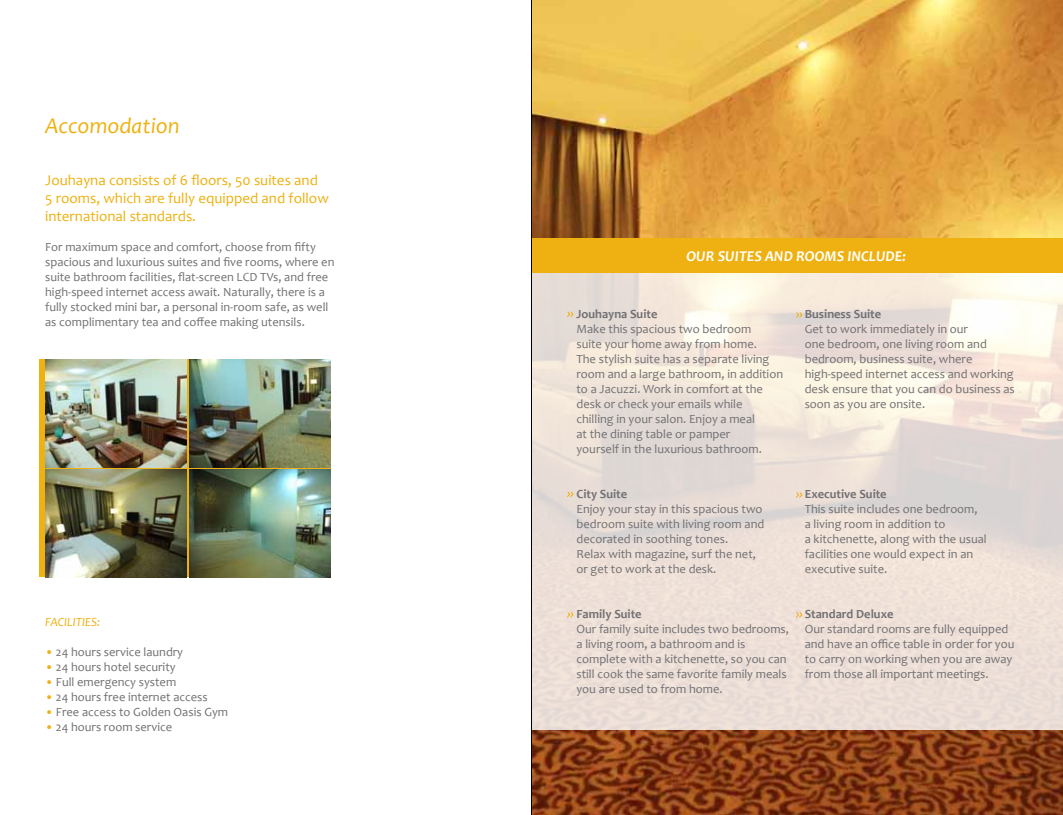
<style>
.page{position:relative;width:1063px;height:815px;background:#fff}
.page>*{position:absolute;margin:0;border:0;box-sizing:border-box;transform-origin:0 0}
.t1{font:italic 22.5px "Candara";color:#eeb111}
.t2{font:15px/18px "Candara";color:#eeb111}
.t3{font:italic 700 15px "Candara";color:#fff}
.t4{font:12.5px/15px "Candara";color:#717073}
.t5{font:700 12.5px "Candara";color:#717073}
.t6{font:italic 12.5px "Candara";color:#eeb111}
.s1{color:#eeb111}
</style>
<div class="page">
<div style="left:39px;top:360px;width:291px;height:217px;background:linear-gradient(to right,#eeb111,#eeb111)"></div>
<img style="left:532px;top:0;width:531px;height:815px">
<img style="left:45px;top:360px;width:141px;height:107px">
<img style="left:189px;top:360px;width:141px;height:107px">
<img style="left:45px;top:469px;width:141px;height:108px">
<img style="left:189px;top:469px;width:141px;height:108px">
<svg style="left:532px;top:273px;width:531px;height:457px;background:#ece1d9"></svg>
<div style="left:531px;top:238px;width:532px;height:35px;background:#eeb111"></div>
<svg style="left:567px;top:311px;width:6px;height:6px"></svg>
<svg style="left:567px;top:491px;width:6px;height:6px"></svg>
<svg style="left:567px;top:612px;width:6px;height:6px"></svg>
<svg style="left:796px;top:612px;width:6px;height:6px"></svg>
<svg style="left:796px;top:492px;width:6px;height:6px"></svg>
<svg style="left:796px;top:312px;width:6px;height:6px"></svg>
<hr style="left:531px;top:0;width:1px;height:815px;background:#000">
<h1 class="t1" style="left:45px;top:112px;width:136px">Accomodation</h1>
<p class="t2" style="left:45px;top:170px;width:285px">Jouhayna consists of 6 floors, 50 suites and<br>5 rooms, which are fully equipped and follow international standards.</p>
<p class="t4" style="left:45px;top:239px;width:291px">For maximum space and comfort, choose from fifty spacious and luxurious suites and five rooms, where en suite bathroom facilities, flat-screen LCD TVs, and free high-speed internet access await. Naturally, there is a fully stocked mini bar, a personal in-room safe, as well as complimentary tea and coffee making utensils.</p>
<p class="t6" style="left:45px;top:614px;width:57px">FACILITIES:</p>
<p class="t4" style="left:45px;top:644px;width:140px"><span class="s1">•</span> 24 hours service laundry</p>
<p class="t4" style="left:45px;top:659px;width:132px"><span class="s1">•</span> 24 hours hotel security</p>
<p class="t4" style="left:45px;top:674px;width:133px"><span class="s1">•</span> Full emergency system</p>
<p class="t4" style="left:45px;top:689px;width:164px"><span class="s1">•</span> 24 hours free internet access</p>
<p class="t4" style="left:45px;top:704px;width:185px"><span class="s1">•</span> Free access to Golden Oasis Gym</p>
<p class="t4" style="left:45px;top:719px;width:129px"><span class="s1">•</span> 24 hours room service</p>
<p class="t3" style="left:687px;top:246px;width:221px">OUR SUITES AND ROOMS INCLUDE:</p>
<p class="t5" style="left:576px;top:306px;width:82px">Jouhayna Suite</p>
<p class="t4" style="left:576px;top:322px;width:208px">Make this spacious two bedroom<br>suite your home away from home.<br>The stylish suite has a separate living room and a large bathroom, in addition to a Jacuzzi. Work in comfort at the desk or check your emails while<br>chilling in your salon. Enjoy a meal<br>at the dining table or pamper<br>yourself in the luxurious bathroom.</p>
<p class="t5" style="left:576px;top:486px;width:52px">City Suite</p>
<p class="t4" style="left:576px;top:502px;width:189px">Enjoy your stay in this spacious two bedroom suite with living room and decorated in soothing tones.<br>Relax with magazine, surf the net, or get to work at the desk.</p>
<p class="t5" style="left:576px;top:606px;width:67px">Family Suite</p>
<p class="t4" style="left:576px;top:622px;width:214px">Our family suite includes two bedrooms, a living room, a bathroom and is complete with a kitchenette, so you can still cook the same favorite family meals you are used to from home.</p>
<p class="t5" style="left:805px;top:306px;width:78px">Business Suite</p>
<p class="t4" style="left:805px;top:322px;width:212px">Get to work immediately in our<br>one bedroom, one living room and bedroom, business suite, where high-speed internet access and working desk ensure that you can do business as soon as you are onsite.</p>
<p class="t5" style="left:805px;top:486px;width:83px">Executive Suite</p>
<p class="t4" style="left:805px;top:502px;width:183px">This suite includes one bedroom, a living room in addition to<br>a kitchenette, along with the usual facilities one would expect in an executive suite.</p>
<p class="t5" style="left:805px;top:606px;width:90px">Standard Deluxe</p>
<p class="t4" style="left:805px;top:622px;width:211px">Our standard rooms are fully equipped and have an office table in order for you to carry on working when you are away from those all important meetings.</p>
</div>
